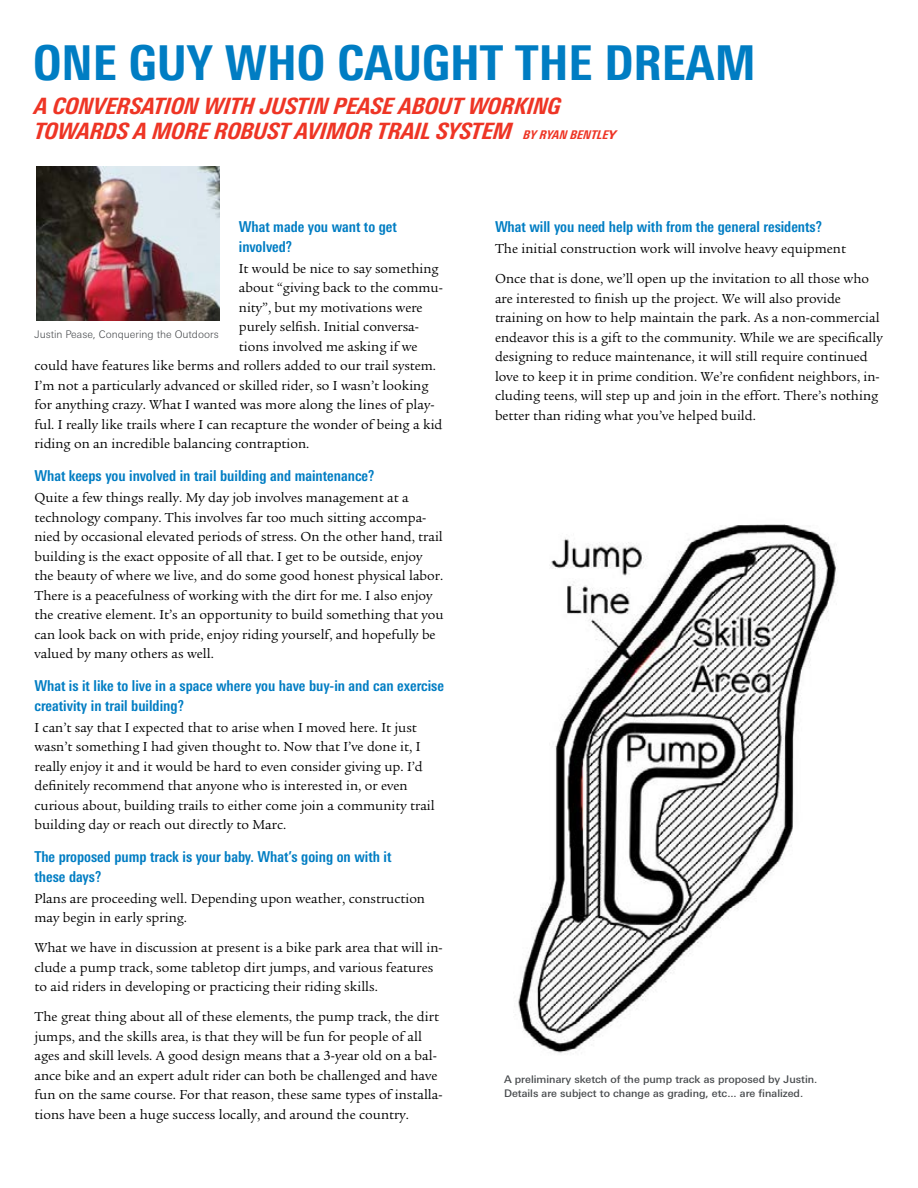
<style>
.page{position:relative;width:918px;height:1188px;background:#fff}
.page>*{position:absolute;margin:0;border:0;box-sizing:border-box;transform-origin:0 0}
.t1{font:800 condensed 48px "Linotype Univers";color:#007dc3}
.t2{font:italic 800 condensed 22.5px/25.5px "Linotype Univers";letter-spacing:-.01em;color:#ee3525}
.t3{font:700 condensed 15px/19.5px "Linotype Univers";color:#007dc3}
.t4{font:13.5px/19.5px "Legacy Serif";color:#000}
.t5{font:500 10.5px/13.5px "Linotype Univers Basic";color:#484b4e}
.t6{font:300 10.5px "Linotype Univers Basic";color:#484b4e}
.s1{font-size:12px}
.s2{font-family:"Linotype Univers Basic";font-stretch:normal;font-size:12px}
</style>
<div class="page">
<img style="left:36px;top:166px;width:183px;height:154px">
<img style="left:518px;top:524px;width:319px;height:529px">
<h1 class="t1" style="left:33px;top:34px;width:724px">ONE GUY WHO CAUGHT THE DREAM</h1>
<h2 class="t2" style="left:35px;top:93px;width:583px">A CONVERSATION WITH JUSTIN PEASE ABOUT WORKING<br>TOWARDS A MORE ROBUST AVIMOR TRAIL SYSTEM <span class="s1">BY RYAN BENTLE</span><span class="s2">Y</span></h2>
<p class="t3" style="left:239px;top:217px;width:160px">What made you want to get involved?</p>
<p class="t4" style="left:239px;top:259px;width:201px">It would be nice to say something</p>
<p class="t4" style="left:239px;top:278px;width:205px">about “giving back to the commu-</p>
<p class="t4" style="left:239px;top:298px;width:185px">nity”, but my motivations were</p>
<p class="t4" style="left:239px;top:317px;width:182px">purely selfish. Initial conversa-</p>
<p class="t4" style="left:239px;top:337px;width:180px">tions involved me asking if we</p>
<p class="t4" style="left:34px;top:356px;width:403px">could have features like berms and rollers added to our trail system.</p>
<p class="t4" style="left:34px;top:376px;width:396px">I’m not a particularly advanced or skilled rider, so I wasn’t looking</p>
<p class="t4" style="left:34px;top:395px;width:402px">for anything crazy. What I wanted was more along the lines of play-</p>
<p class="t4" style="left:34px;top:415px;width:409px">ful. I really like trails where I can recapture the wonder of being a kid</p>
<p class="t4" style="left:34px;top:434px;width:276px">riding on an incredible balancing contraption.</p>
<p class="t3" style="left:34px;top:466px;width:341px">What keeps you involved in trail building and maintenance?</p>
<p class="t4" style="left:34px;top:488px;width:410px">Quite a few things really. My day job involves management at a technology company. This involves far too much sitting accompa&shy;nied by occasional elevated periods of stress. On the other hand, trail building is the exact opposite of all that. I get to be outside, enjoy the beauty of where we live, and do some good honest physical labor.<br>There is a peacefulness of working with the dirt for me. I also enjoy the creative element. It’s an opportunity to build something that you can look back on with pride, enjoy riding yourself, and hopefully be valued by many others as well.</p>
<p class="t3" style="left:34px;top:676px;width:411px">What is it like to live in a space where you have buy-in and can exercise creativity in trail building?</p>
<p class="t4" style="left:34px;top:718px;width:402px">I can’t say that I expected that to arise when I moved here. It just wasn’t something I had given thought to. Now that I’ve done it, I really enjoy it and it would be hard to even consider giving up. I’d definitely recommend that anyone who is interested in, or even curious about, building trails to either come join a community trail building day or reach out directly to Marc.</p>
<p class="t3" style="left:34px;top:847px;width:359px">The proposed pump track is your baby. What’s going on with it these days?</p>
<p class="t4" style="left:34px;top:889px;width:392px">Plans are proceeding well. Depending upon weather, construction may begin in early spring.</p>
<p class="t4" style="left:34px;top:938px;width:410px">What we have in discussion at present is a bike park area that will in&shy;clude a pump track, some tabletop dirt jumps, and various features to aid riders in developing or practicing their riding skills.</p>
<p class="t4" style="left:34px;top:1007px;width:410px">The great thing about all of these elements, the pump track, the dirt jumps, and the skills area, is that they will be fun for people of all ages and skill levels. A good design means that a 3-year old on a bal&shy;ance bike and an expert adult rider can both be challenged and have fun on the same course. For that reason, these same types of installa&shy;tions have been a huge success locally, and around the country.</p>
<p class="t6" style="left:34px;top:328px;width:186px">Justin Pease, Conquering the Outdoors</p>
<p class="t3" style="left:495px;top:217px;width:329px">What will you need help with from the general residents?</p>
<p class="t4" style="left:495px;top:239px;width:353px">The initial construction work will involve heavy equipment</p>
<p class="t4" style="left:495px;top:269px;width:389px">Once that is done, we’ll open up the invitation to all those who are interested to finish up the project. We will also provide training on how to help maintain the park. As a non-commercial endeavor this is a gift to the community. While we are specifically designing to reduce maintenance, it will still require continued love to keep it in prime condition. We’re confident neighbors, in&shy;cluding teens, will step up and join in the effort. There’s nothing better than riding what you’ve helped build.</p>
<p class="t5" style="left:504px;top:1072px;width:315px">A preliminary sketch of the pump track as proposed by Justin.<br>Details are subject to change as grading, etc... are finalized.</p>
</div>
